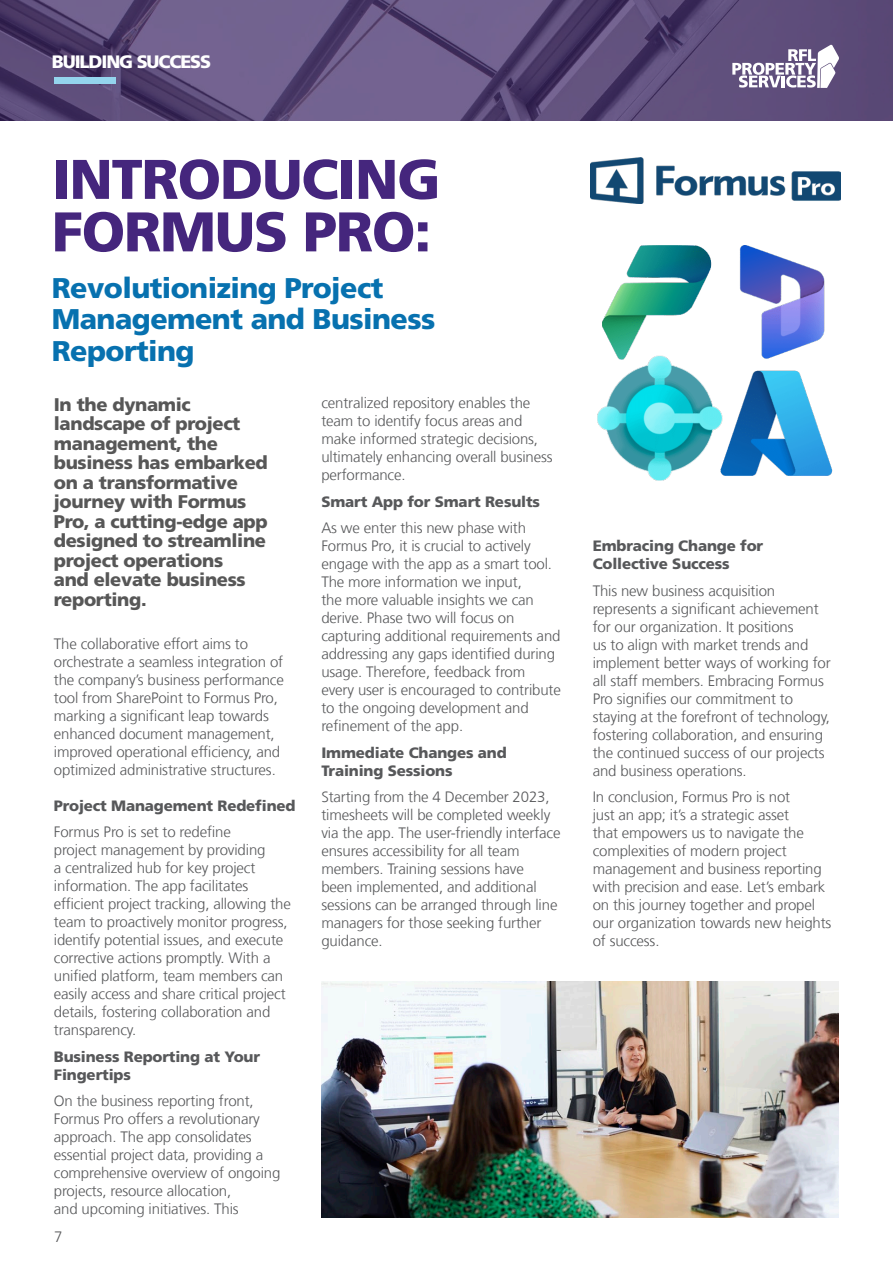
<style>
.page{position:relative;width:893px;height:1263px;background:#fff}
.page>*{position:absolute;margin:0;border:0;box-sizing:border-box;transform-origin:0 0}
.t1{font:900 55.8px/52.5px "Frutiger LT Com";letter-spacing:-.02em;color:#45267d}
.t2{font:900 28.5px/31.5px "Frutiger LT Com";letter-spacing:-.02em;color:#0771af}
.t3{font:900 18.3px/19.5px "Frutiger LT Com";letter-spacing:-.02em;color:#575757}
.t4{font:900 18px "Frutiger LT Com";letter-spacing:-.06em;color:#fff}
.t5{font:300 15px/18px "Frutiger LT Com";letter-spacing:-.01em;color:#57585a}
.t6{font:900 15px/18px "Frutiger LT Com";letter-spacing:-.01em;color:#57585a}
</style>
<div class="page">
<img style="left:0;top:0;width:893px;height:121px">
<div style="left:54px;top:77px;width:62px;height:6px;background:#94d4ed"></div>
<svg style="left:732px;top:45px;width:107px;height:43px"></svg>
<img style="left:597px;top:245px;width:236px;height:236px">
<img style="left:590px;top:157px;width:250px;height:47px">
<img style="left:321px;top:981px;width:518px;height:236px">
<p class="t4" style="left:52px;top:50px;width:161px">BUILDING SUCCESS</p>
<p class="t1" style="left:52px;top:153px;width:390px">INTRODUCING<br>FORMUS PRO:</p>
<p class="t2" style="left:52px;top:272px;width:385px">Revolutionizing Project<br>Management and Business<br>Reporting</p>
<p class="t3" style="left:54px;top:394px;width:215px">In the dynamic landscape of project management, the business has embarked on a transformative journey with Formus<br>Pro, a cutting-edge app designed to streamline project operations<br>and elevate business reporting.</p>
<p class="t5" style="left:54px;top:634px;width:232px">The collaborative effort aims to orchestrate a seamless integration of the company’s business performance tool from SharePoint to Formus Pro, marking a significant leap towards enhanced document management, improved operational efficiency, and optimized administrative structures.</p>
<p class="t6" style="left:54px;top:796px;width:243px">Project Management Redefined</p>
<p class="t5" style="left:54px;top:823px;width:239px">Formus Pro is set to redefine<br>project management by providing<br>a centralized hub for key project information. The app facilitates efficient project tracking, allowing the team to proactively monitor progress, identify potential issues, and execute corrective actions promptly. With a unified platform, team members can easily access and share critical project details, fostering collaboration and transparency.</p>
<p class="t6" style="left:54px;top:1047px;width:208px">Business Reporting at Your<br>Fingertips</p>
<p class="t5" style="left:54px;top:1092px;width:228px">On the business reporting front, Formus Pro offers a revolutionary approach. The app consolidates essential project data, providing a comprehensive overview of ongoing projects, resource allocation,<br>and upcoming initiatives. This</p>
<p class="t5" style="left:54px;top:1227px;width:10px">7</p>
<p class="t5" style="left:321px;top:394px;width:233px">centralized repository enables the team to identify focus areas and make informed strategic decisions, ultimately enhancing overall business performance.</p>
<p class="t6" style="left:321px;top:492px;width:220px">Smart App for Smart Results</p>
<p class="t5" style="left:321px;top:519px;width:241px">As we enter this new phase with Formus Pro, it is crucial to actively engage with the app as a smart tool.<br>The more information we input,<br>the more valuable insights we can derive. Phase two will focus on capturing additional requirements and addressing any gaps identified during usage. Therefore, feedback from every user is encouraged to contribute to the ongoing development and refinement of the app.</p>
<p class="t6" style="left:321px;top:743px;width:187px">Immediate Changes and<br>Training Sessions</p>
<p class="t5" style="left:321px;top:788px;width:241px">Starting from the 4 December 2023, timesheets will be completed weekly via the app. The user-friendly interface ensures accessibility for all team members. Training sessions have<br>been implemented, and additional sessions can be arranged through line managers for those seeking further guidance.</p>
<p class="t6" style="left:593px;top:537px;width:172px">Embracing Change for<br>Collective Success</p>
<p class="t5" style="left:593px;top:581px;width:240px">This new business acquisition represents a significant achievement for our organization. It positions<br>us to align with market trends and implement better ways of working for all staff members. Embracing Formus Pro signifies our commitment to staying at the forefront of technology, fostering collaboration, and ensuring the continued success of our projects and business operations.</p>
<p class="t5" style="left:593px;top:788px;width:240px">In conclusion, Formus Pro is not<br>just an app; it’s a strategic asset<br>that empowers us to navigate the complexities of modern project management and business reporting with precision and ease. Let’s embark on this journey together and propel our organization towards new heights of success.</p>
</div>
